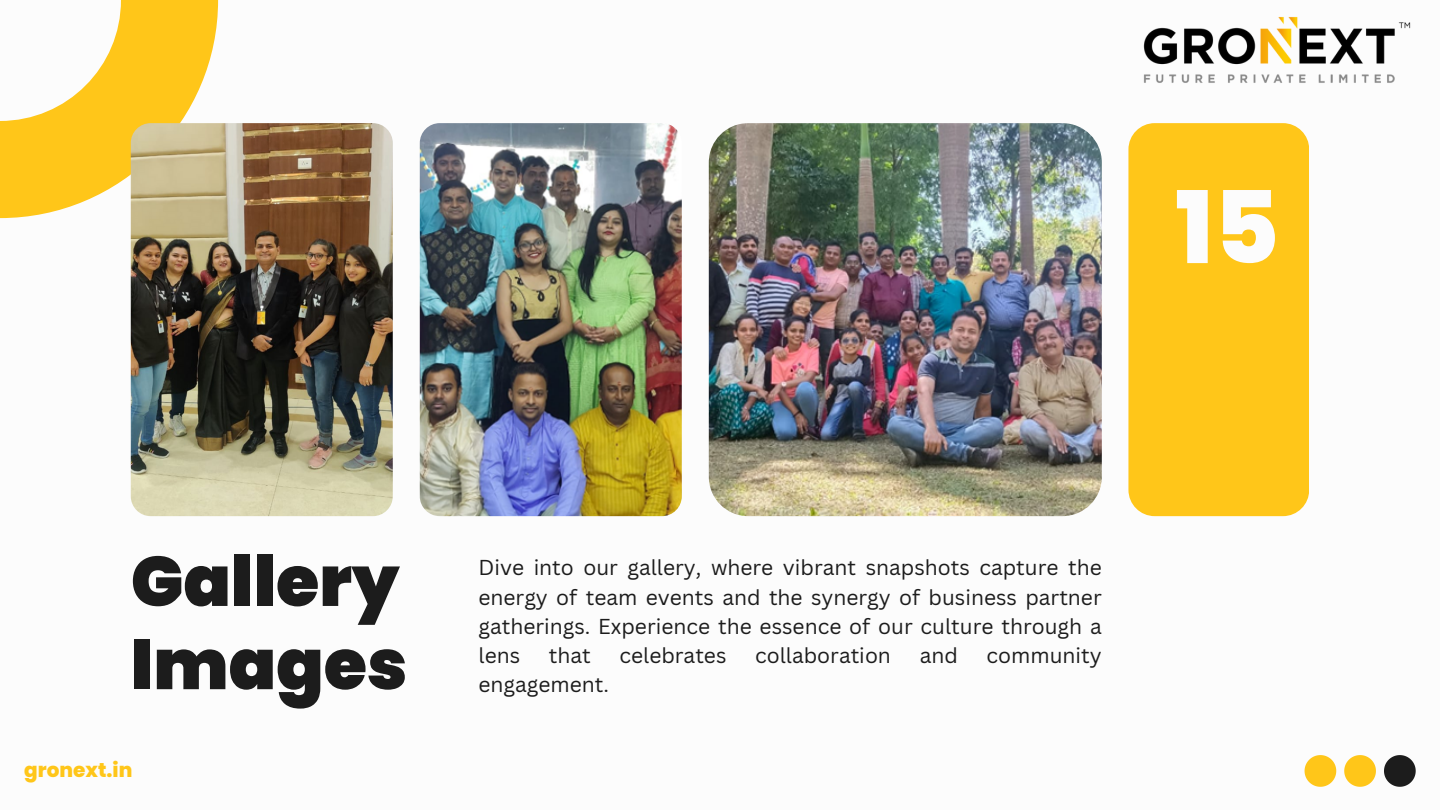
<style>
.page{position:relative;width:1440px;height:810px;background:#fff}
.page>*{position:absolute;margin:0;border:0;box-sizing:border-box;transform-origin:0 0}
.t1{font:800 100px "Poppins";color:#fcfcfc}
.t2{font:900 70px/83.2px "Poppins";color:#1c1c1c}
.t3{font:21px/29.2px "Canva Sans";color:#1c1c1c;text-align:justify}
.t4{font:800 20px "Poppins";color:#ffc619}
</style>
<div class="page">
<svg style="left:0;top:0;width:218px;height:218px;fill:#ffc619"></svg>
<svg style="left:1384px;top:755px;width:32px;height:32px"></svg>
<svg style="left:1344px;top:755px;width:32px;height:32px"></svg>
<svg style="left:1305px;top:755px;width:31px;height:32px"></svg>
<div style="left:1128px;top:123px;width:181px;height:393px;background:#ffc619;border-radius:26px"></div>
<img style="left:709px;top:123px;width:393px;height:393px;border-radius:39px">
<img style="left:420px;top:123px;width:262px;height:393px;border-radius:20px">
<img style="left:131px;top:123px;width:262px;height:393px;border-radius:20px">
<img style="left:1143px;top:17px;width:268px;height:66px">
<p class="t1" style="left:1175px;top:158px;width:106px">15</p>
<h1 class="t2" style="left:131px;top:540px;width:278px">Gallery<br>Images</h1>
<p class="t3" style="left:479px;top:553px;width:625px">Dive into our gallery, where vibrant snapshots capture the energy of team events and the synergy of business partner gatherings. Experience the essence of our culture through a lens</p>
<p class="t3" style="left:549px;top:640px;width:43px">that</p>
<p class="t3" style="left:620px;top:640px;width:108px">celebrates</p>
<p class="t3" style="left:755px;top:640px;width:137px">collaboration</p>
<p class="t3" style="left:920px;top:640px;width:40px">and</p>
<p class="t3" style="left:987px;top:640px;width:117px">community</p>
<p class="t3" style="left:479px;top:670px;width:132px">engagement.</p>
<p class="t4" style="left:24px;top:756px;width:110px">gronext.in</p>
</div>
